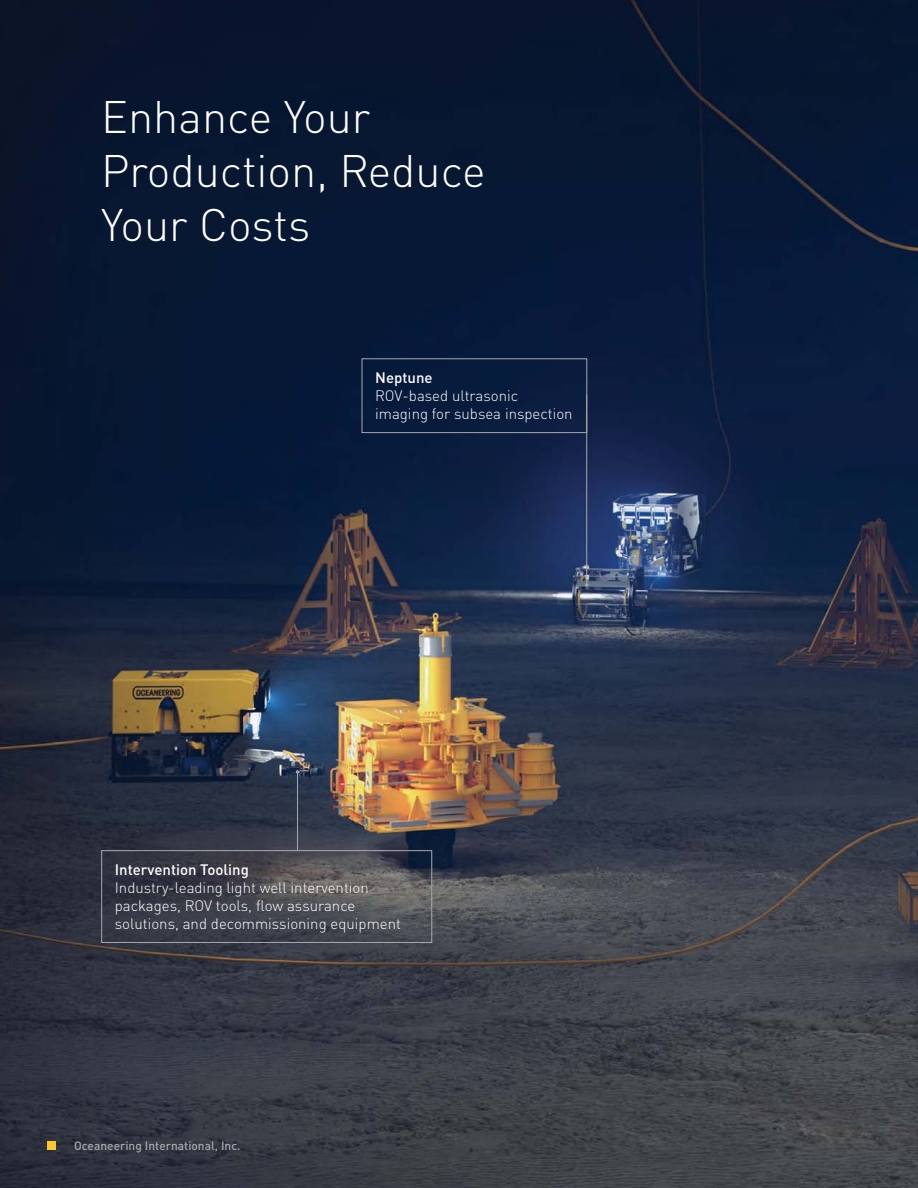
<style>
.page{position:relative;width:918px;height:1188px;background:#fff}
.page>*{position:absolute;margin:0;border:0;box-sizing:border-box;transform-origin:0 0}
.t1{font:300 45px/54px "DINSTT";color:#fff}
.t2{font:300 15px/18px "DINSTT";color:#fff}
.t3{font:500 15px "DINOT";color:#fff}
.t4{font:500 12px "DINOT";color:#a7a9ac}
</style>
<div class="page">
<img style="left:0;top:0;width:918px;height:1188px">
<div style="left:47px;top:1141px;width:9px;height:8px;background:#ffc52e"></div>
<div style="left:362px;top:358px;width:225px;height:75px;border:1px solid #a7a9ac"></div>
<div style="left:101px;top:850px;width:331px;height:93px;border:1px solid #a7a9ac"></div>
<hr style="left:297px;top:772px;width:1px;height:78px;background:#a7a9ac">
<hr style="left:586px;top:395px;width:1px;height:190px;background:#a7a9ac">
<h1 class="t1" style="left:101px;top:95px;width:386px">Enhance Your<br>Production, Reduce<br>Your Costs</h1>
<p class="t3" style="left:375px;top:373px;width:59px">Neptune</p>
<p class="t2" style="left:375px;top:389px;width:199px">ROV-based ultrasonic imaging for subsea inspection</p>
<p class="t3" style="left:115px;top:865px;width:136px">Intervention Tooling</p>
<p class="t2" style="left:115px;top:881px;width:288px">Industry-leading light well intervention packages, ROV tools, flow assurance solutions, and decommissioning equipment</p>
<p class="t4" style="left:74px;top:1141px;width:168px">Oceaneering International, Inc.</p>
</div>
